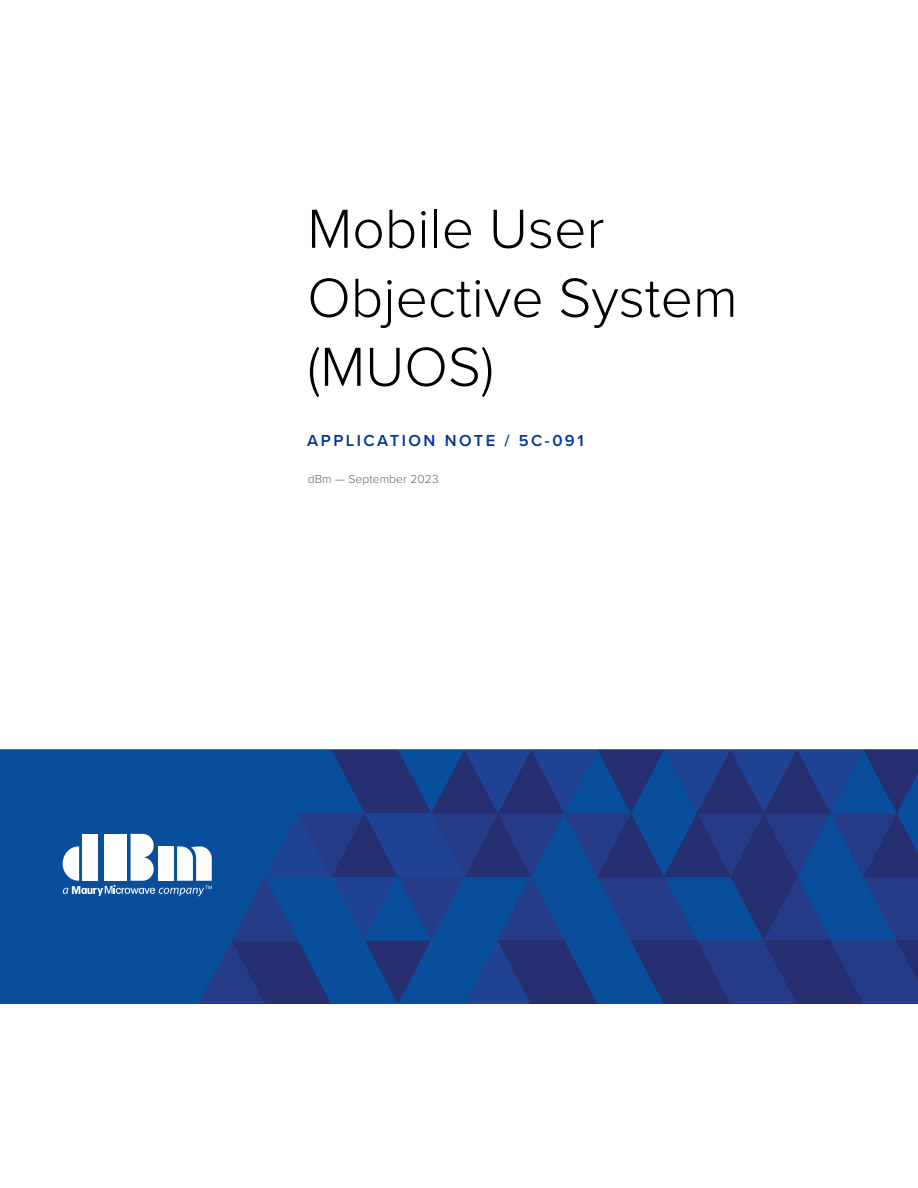
<style>
.page{position:relative;width:918px;height:1188px;background:#fff}
.page>*{position:absolute;margin:0;border:0;box-sizing:border-box;transform-origin:0 0}
.t1{font:300 57px/69px "Proxima Nova";color:#000}
.t2{font:600 16.5px "Proxima Nova";letter-spacing:.15em;color:#039}
.t3{font:300 12px "Proxima Nova";letter-spacing:.01em;color:#636466}
</style>
<div class="page">
<svg style="left:0;top:750px;width:918px;height:254px;background:#1b4690"></svg>
<p class="t1" style="left:307px;top:197px;width:432px">Mobile User<br>Objective System (MUOS)</p>
<p class="t2" style="left:307px;top:433px;width:278px">APPLICATION NOTE / 5C-091</p>
<p class="t3" style="left:308px;top:473px;width:132px">dBm — September 2023</p>
</div>
